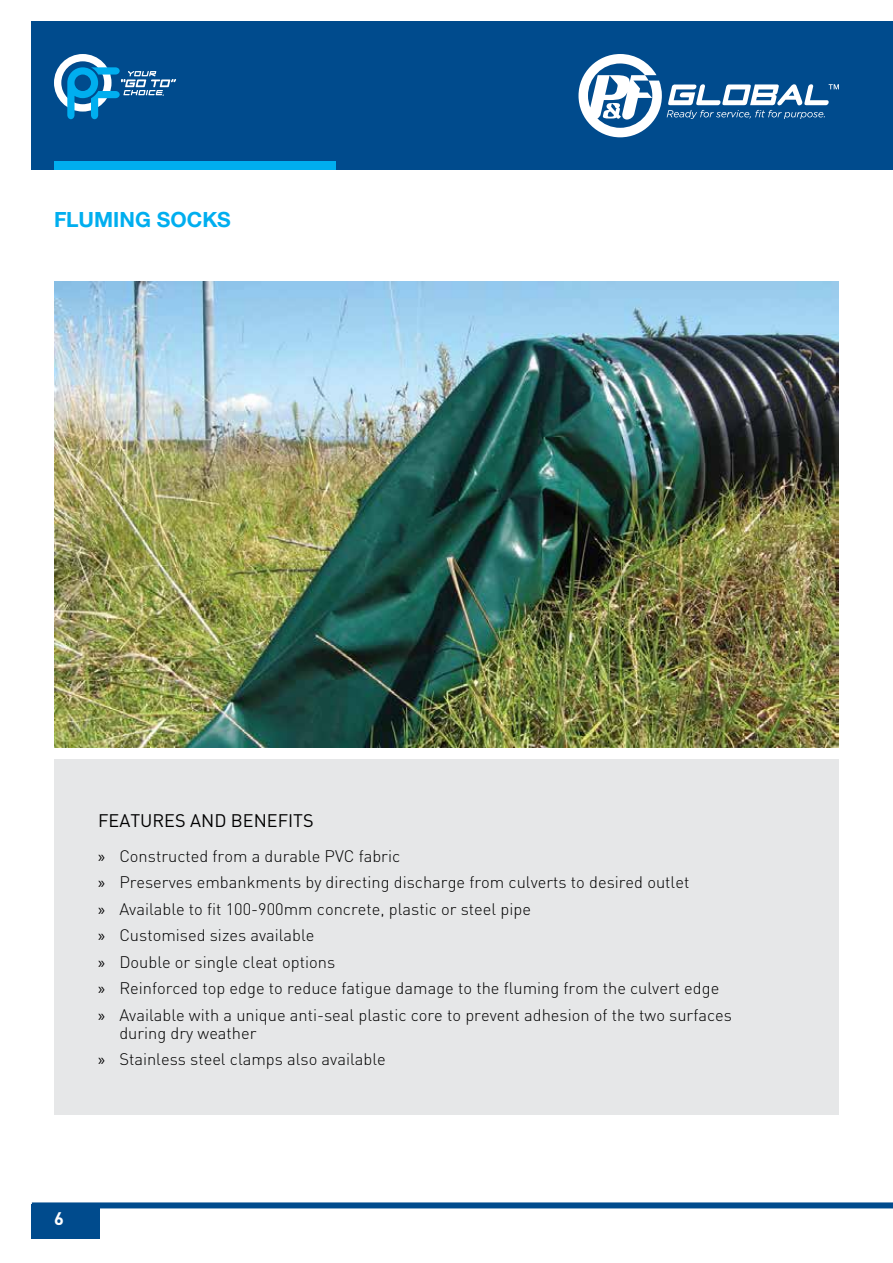
<style>
.page{position:relative;width:893px;height:1263px;background:#fff}
.page>*{position:absolute;margin:0;border:0;box-sizing:border-box;transform-origin:0 0}
.t1{font:700 21px "Helvetica Neue LT Pro";color:#00aeef}
.t2{font:18px "DIN";color:#000}
.t3{font:700 18px "DIN";color:#fff}
.t4{font:300 16.5px/26.5px "DIN";color:#000}
.s1{font-family:"Myriad Pro";font-weight:400}
</style>
<div class="page">
<div style="left:32px;top:1204px;width:68px;height:34px;background:#004b8d"></div>
<div style="left:32px;top:1202px;width:861px;height:6px;background:#004b8d"></div>
<div style="left:32px;top:21px;width:861px;height:149px;background:#004b8d"></div>
<div style="left:54px;top:162px;width:281px;height:8px;background:#00aeef"></div>
<svg style="left:578px;top:54px;width:261px;height:83px"></svg>
<svg style="left:54px;top:54px;width:122px;height:65px"></svg>
<img style="left:54px;top:282px;width:785px;height:465px">
<div style="left:54px;top:759px;width:785px;height:356px;background:#e6e7e8"></div>
<p class="t1" style="left:54px;top:207px;width:178px">FLUMING SOCKS</p>
<p class="t2" style="left:98px;top:809px;width:217px">FEATURES AND BENEFITS</p>
<p class="t4" style="left:98px;top:842px;width:635px"><span class="s1">»</span> Constructed from a durable PVC fabric<br><span class="s1">»</span> Preserves embankments by directing discharge from culverts to desired outlet<br><span class="s1">»</span> Available to fit 100-900mm concrete, plastic or steel pipe<br><span class="s1">»</span> Customised sizes available<br><span class="s1">»</span> Double or single cleat options<br><span class="s1">»</span> Reinforced top edge to reduce fatigue damage to the fluming from the culvert edge<br><span class="s1">»</span> Available with a unique anti-seal plastic core to prevent adhesion of the two surfaces</p>
<p class="t4" style="left:98px;top:1019px;width:289px;text-indent:21px">during dry weather<br><span class="s1">»</span> Stainless steel clamps also available</p>
<p class="t3" style="left:54px;top:1207px;width:11px">6</p>
</div>
